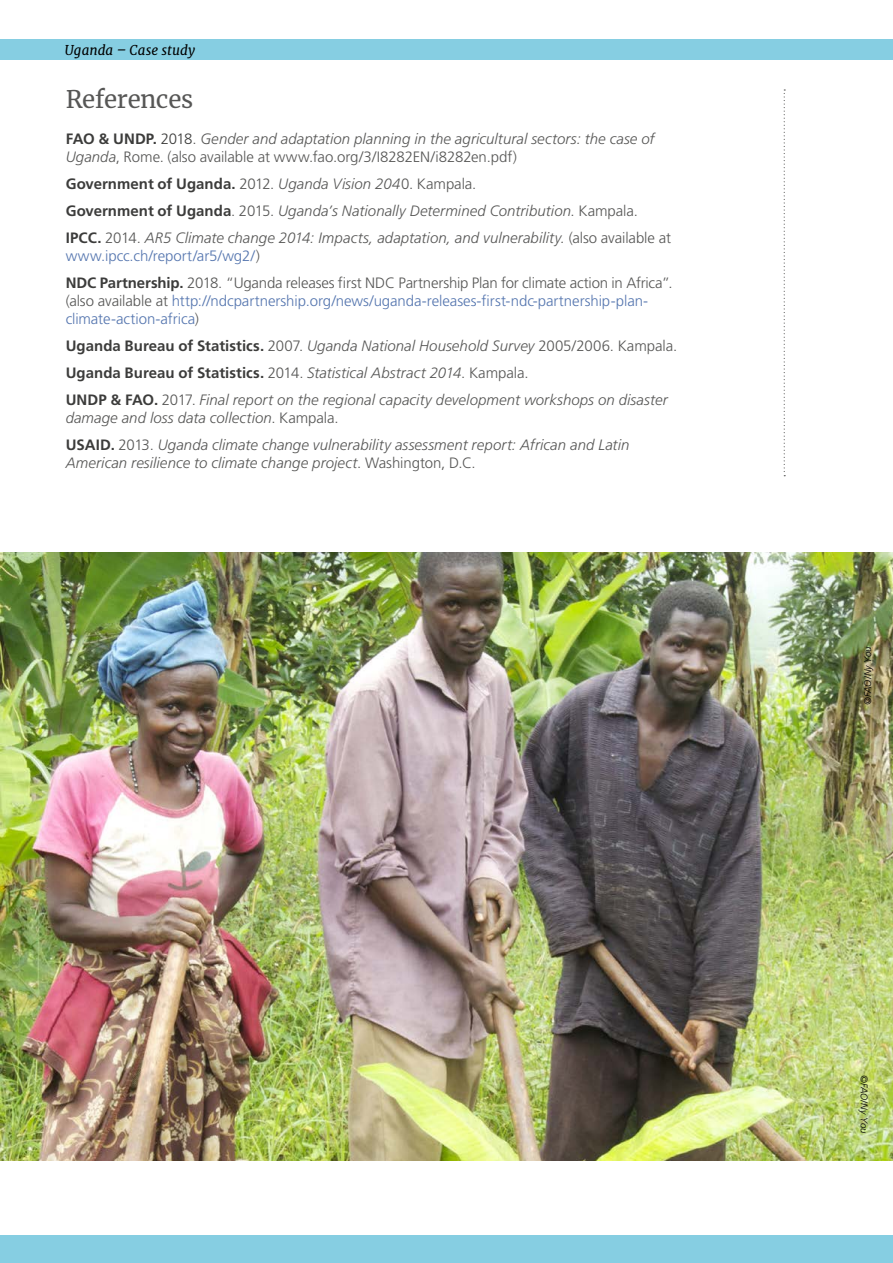
<style>
.page{position:relative;width:893px;height:1263px;background:#fff}
.page>*{position:absolute;margin:0;border:0;box-sizing:border-box;transform-origin:0 0}
.t1{font:24px "Merriweather";letter-spacing:-.01em;color:#575756}
.t2{font:italic 300 15px/27px "Frutiger LT Pro";letter-spacing:.005em;color:#575756}
.t3{font:300 15px/27px "Frutiger LT Pro";letter-spacing:-.015em;color:#575756}
.t4{font:300 15px/18px "Frutiger LT Pro";letter-spacing:-.005em;color:#5576af}
.t5{font:italic 13.5px "Merriweather";color:#000}
.t6{font:italic 300 9.75px "Frutiger LT Pro";color:#000}
.s1{font-weight:700;font-style:normal;color:#3c3c3b}
.s2{font-style:normal;color:#3c3c3b}
.s3{font-style:normal}
.s4{color:#5576af}
.s5{font-weight:700;color:#3c3c3b}
.s6{color:#575756}
</style>
<div class="page">
<div style="left:0;top:1235px;width:893px;height:28px;background:#86cee2"></div>
<div style="left:0;top:39px;width:893px;height:21px;background:#86cee2"></div>
<svg style="left:784px;top:89px;width:1px;height:387px"></svg>
<img style="left:0;top:553px;width:893px;height:608px">
<p class="t5" style="left:65px;top:41px;width:132px">Uganda – Case study</p>
<h1 class="t1" style="left:66px;top:83px;width:129px">References</h1>
<p class="t2" style="left:66px;top:130px;width:590px;line-height:18px"><span class="s1">FAO &amp; UNDP.</span> <span class="s2">2018</span><span class="s3">.</span> Gender and adaptation planning in the agricultural sectors: the case of<br>Uganda<span class="s3">, Rome. (also available at www.fao.org/3/I8282EN/i8282en.pdf)</span></p>
<p class="t2" style="left:66px;top:170px;width:607px"><span class="s1">Government of Uganda.</span> <span class="s3">2012.</span> Uganda Vision 204<span class="s3">0. Kampala.<br></span><span class="s1">Government of Uganda</span><span class="s3">. 2015.</span> Uganda’s Nationally Determined Contribution<span class="s3">. Kampala.<br></span><span class="s1">IPCC.</span> <span class="s3">2014.</span> AR5 Climate change 2014: Impacts, adaptation, and vulnerability. <span class="s3">(also available at</span></p>
<p class="t3" style="left:66px;top:242px;width:608px"><span class="s4">www.ipcc.ch/report/ar5/wg2/</span>)<br><span class="s5">NDC Partnership.</span> 2018. “Uganda releases first NDC Partnership Plan for climate action in Africa”.</p>
<p class="t4" style="left:66px;top:292px;width:584px"><span class="s6">(also available at</span> http://ndcpartnership.org/news/uganda-releases-first-ndc-partnership-plan&shy;climate-action-africa<span class="s6">)</span></p>
<p class="t2" style="left:66px;top:332px;width:613px"><span class="s1">Uganda Bureau of Statistics.</span> <span class="s3">2007.</span> Uganda National Household Survey <span class="s3">2005/2006. Kampala.<br></span><span class="s1">Uganda Bureau of Statistics.</span> <span class="s3">2014.</span> Statistical Abstract 2014<span class="s3">. Kampala.<br></span><span class="s1">UNDP &amp; FAO.</span> <span class="s3">2017.</span> Final report on the regional capacity development workshops on disaster</p>
<p class="t2" style="left:66px;top:404px;width:565px">damage and loss data collection<span class="s3">. Kampala.<br></span><span class="s1">USAID.</span> <span class="s3">2013.</span> Uganda climate change vulnerability assessment report: African and Latin</p>
<p class="t2" style="left:66px;top:449px;width:411px">American resilience to climate change project<span class="s3">. Washington, D.C.</span></p>
<p class="t6" style="left:862px;top:705px;width:61px;rotate:-90deg">©FAO/Ny You</p>
<p class="t6" style="left:870px;top:1074px;width:61px;rotate:90deg">©FAO/Ny You</p>
</div>
